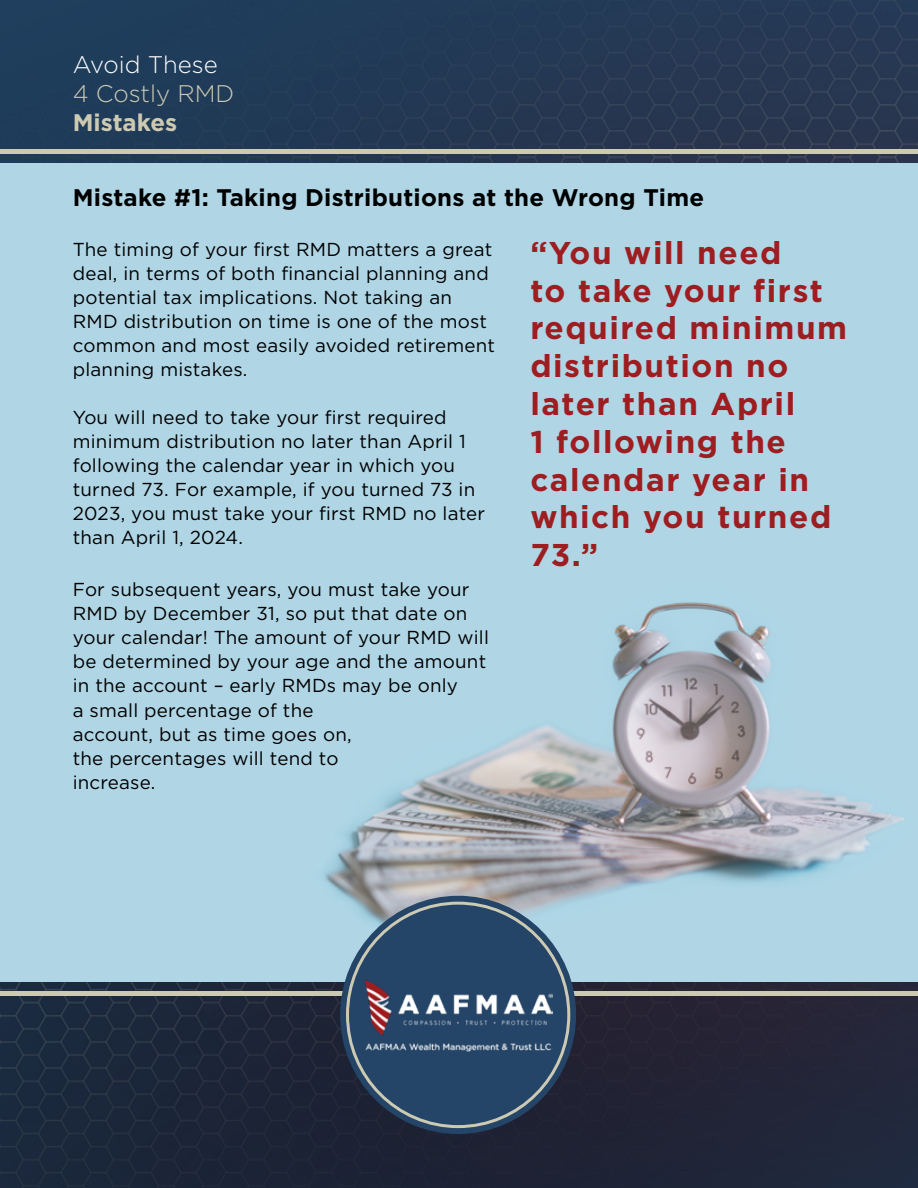
<style>
.page{position:relative;width:918px;height:1188px;background:#fff}
.page>*{position:absolute;margin:0;border:0;box-sizing:border-box;transform-origin:0 0}
.t1{font:700 31.5px/37.8px "Gotham";letter-spacing:.05em;color:#9e1d20}
.t2{font:700 24px "Gotham";letter-spacing:.01em;color:#000}
.t3{font:300 24px "Gotham";color:#fff}
.t4{font:300 24px "Gotham";color:#cdcab4}
.t5{font:700 24px "Gotham";color:#cdcab4}
.t6{font:18.75px/24px "Gotham";letter-spacing:.01em;color:#000}
</style>
<div class="page">
<img style="left:0;top:163px;width:918px;height:1025px">
<img style="left:0;top:0;width:918px;height:163px">
<hr style="left:0;top:150px;width:918px;height:4px;background:#cdcab4">
<hr style="left:0;top:992px;width:918px;height:4px;background:#cdcab4">
<div style="left:340px;top:896px;width:236px;height:238px;background:#244568;border-radius:50%"></div>
<img style="left:364px;top:980px;width:188px;height:72px">
<p class="t3" style="left:73px;top:50px;width:146px">Avoid These</p>
<p class="t4" style="left:73px;top:78px;width:163px">4 Costly RMD</p>
<p class="t5" style="left:73px;top:106px;width:106px">Mistakes</p>
<p class="t2" style="left:73px;top:182px;width:633px">Mistake #1: Taking Distributions at the Wrong Time</p>
<p class="t6" style="left:73px;top:237px;width:424px">The timing of your first RMD matters a great deal, in terms of both financial planning and potential tax implications. Not taking an RMD distribution on time is one of the most common and most easily avoided retirement planning mistakes.</p>
<p class="t6" style="left:73px;top:405px;width:414px">You will need to take your first required minimum distribution no later than April 1 following the calendar year in which you turned 73. For example, if you turned 73 in 2023, you must take your first RMD no later than April 1, 2024.</p>
<p class="t6" style="left:73px;top:577px;width:418px">For subsequent years, you must take your RMD by December 31, so put that date on your calendar! The amount of your RMD will be determined by your age and the amount in the account – early RMDs may be only</p>
<p class="t6" style="left:73px;top:698px;width:280px">a small percentage of the account, but as time goes on, the percentages will tend to increase.</p>
<h1 class="t1" style="left:530px;top:234px;width:318px">“You will need<br>to take your first required minimum distribution no later than April<br>1 following the calendar year in which you turned<br>73.”</h1>
</div>
